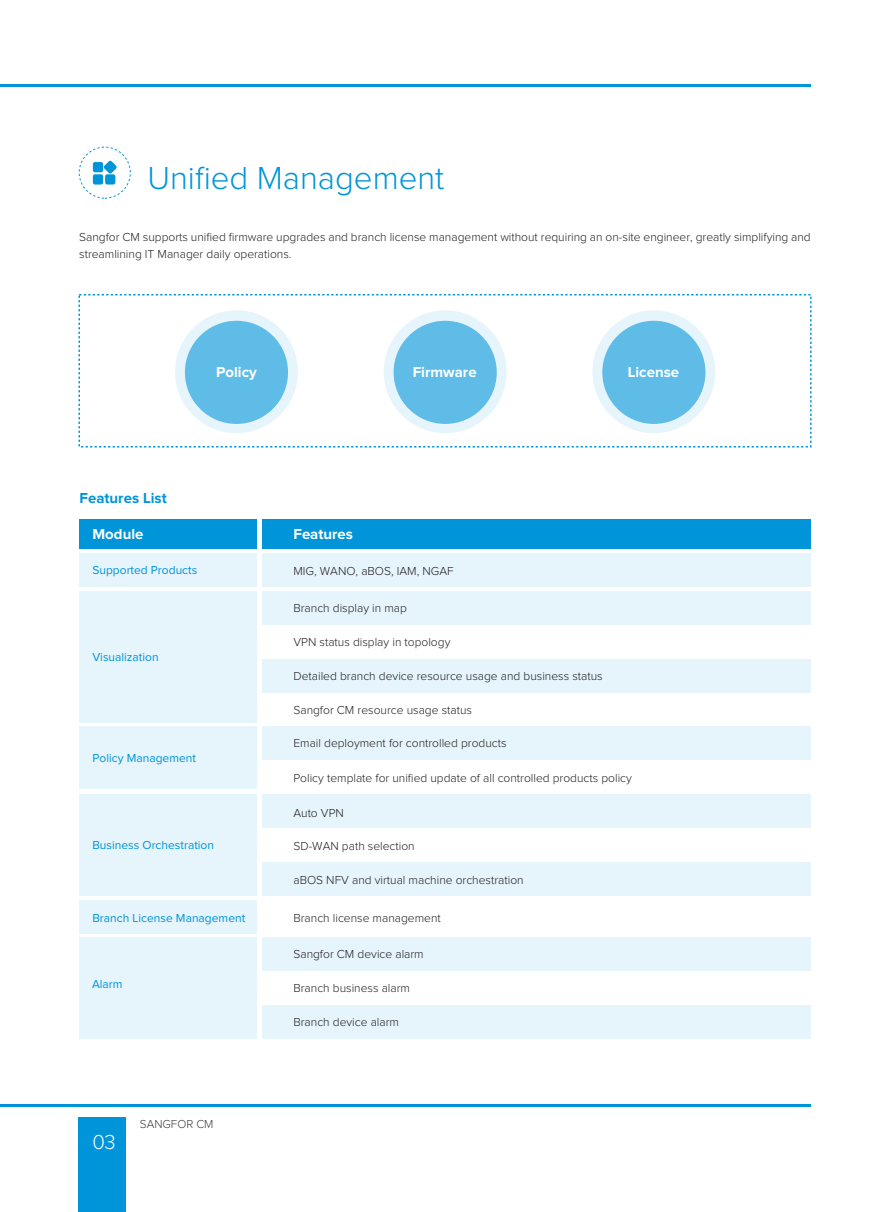
<style>
.page{position:relative;width:893px;height:1212px;background:#fff}
.page>*{position:absolute;margin:0;border:0;box-sizing:border-box;transform-origin:0 0}
.t1{font:300 33px "Proxima Nova";color:#0095d9}
.t2{font:300 21px "Proxima Nova";color:#fff}
.t3{font:700 15px "Proxima Nova";color:#fff}
.t4{font:700 15px "Proxima Nova";color:#0095d9}
.t5{font:300 12px/16.5px "Proxima Nova";color:#231f20}
.t6{font:12px "Proxima Nova";color:#0095d9}
.t7{font:300 12px "Proxima Nova";color:#3e3e3f}
</style>
<div class="page">
<hr style="left:0;top:1104px;width:810px;height:3px;background:#0095d9">
<div style="left:78px;top:1117px;width:48px;height:95px;background:#0095d9"></div>
<hr style="left:0;top:85px;width:810px;height:2px;background:#0095d9">
<div style="left:79px;top:147px;width:52px;height:52px;border:1px dashed #0095d9;border-radius:50%"></div>
<div style="left:175px;top:310px;width:123px;height:123px;background:#e6f4fb;border-radius:50%"></div>
<div style="left:185px;top:321px;width:103px;height:103px;background:#5ebce7;border-radius:50%"></div>
<div style="left:384px;top:310px;width:123px;height:123px;background:#e6f4fb;border-radius:50%"></div>
<div style="left:394px;top:321px;width:103px;height:103px;background:#5ebce7;border-radius:50%"></div>
<div style="left:592px;top:310px;width:123px;height:123px;background:#e6f4fb;border-radius:50%"></div>
<div style="left:602px;top:321px;width:103px;height:103px;background:#5ebce7;border-radius:50%"></div>
<div style="left:79px;top:519px;width:178px;height:29px;background:#0095d9"></div>
<div style="left:262px;top:519px;width:548px;height:29px;background:#0095d9"></div>
<div style="left:79px;top:553px;width:178px;height:33px;background:#e6f4fb"></div>
<div style="left:262px;top:553px;width:548px;height:33px;background:#e6f4fb"></div>
<div style="left:262px;top:591px;width:548px;height:34px;background:#e6f4fb"></div>
<div style="left:262px;top:659px;width:548px;height:33px;background:#e6f4fb"></div>
<div style="left:79px;top:591px;width:178px;height:131px;background:#e6f4fb"></div>
<div style="left:262px;top:794px;width:548px;height:34px;background:#e6f4fb"></div>
<div style="left:262px;top:862px;width:548px;height:34px;background:#e6f4fb"></div>
<div style="left:262px;top:937px;width:548px;height:34px;background:#e6f4fb"></div>
<div style="left:262px;top:1005px;width:548px;height:34px;background:#e6f4fb"></div>
<div style="left:79px;top:794px;width:178px;height:102px;background:#e6f4fb"></div>
<div style="left:79px;top:900px;width:178px;height:33px;background:#e6f4fb"></div>
<div style="left:79px;top:938px;width:178px;height:101px;background:#e6f4fb"></div>
<div style="left:262px;top:726px;width:548px;height:34px;background:#e6f4fb"></div>
<div style="left:79px;top:726px;width:178px;height:63px;background:#e6f4fb"></div>
<svg style="left:93px;top:161px;width:24px;height:24px"></svg>
<h1 class="t1" style="left:147px;top:163px;width:298px">Unified Management</h1>
<p class="t5" style="left:79px;top:229px;width:733px">Sangfor CM supports unified firmware upgrades and branch license management without requiring an on-site engineer, greatly simplifying and streamlining IT Manager daily operations.</p>
<p class="t3" style="left:216px;top:365px;width:42px">Policy</p>
<p class="t3" style="left:413px;top:365px;width:65px">Firmware</p>
<p class="t3" style="left:628px;top:365px;width:53px">License</p>
<p class="t4" style="left:80px;top:492px;width:89px">Features List</p>
<p class="t3" style="left:92px;top:527px;width:53px">Module</p>
<p class="t3" style="left:293px;top:527px;width:61px">Features</p>
<p class="t6" style="left:92px;top:564px;width:106px">Supported Products</p>
<p class="t5" style="left:293px;top:563px;width:162px">MIG, WANO, aBOS, IAM, NGAF</p>
<p class="t5" style="left:293px;top:600px;width:115px">Branch display in map</p>
<p class="t5" style="left:293px;top:635px;width:158px">VPN status display in topology</p>
<p class="t5" style="left:293px;top:669px;width:311px">Detailed branch device resource usage and business status</p>
<p class="t5" style="left:293px;top:702px;width:180px">Sangfor CM resource usage status</p>
<p class="t6" style="left:92px;top:652px;width:68px">Visualization</p>
<p class="t6" style="left:92px;top:753px;width:105px">Policy Management</p>
<p class="t6" style="left:92px;top:839px;width:123px">Business Orchestration</p>
<p class="t6" style="left:92px;top:912px;width:154px">Branch License Management</p>
<p class="t6" style="left:92px;top:979px;width:32px">Alarm</p>
<h2 class="t2" style="left:92px;top:1133px;width:25px">03</h2>
<p class="t7" style="left:140px;top:1119px;width:75px">SANGFOR CM</p>
<p class="t5" style="left:293px;top:735px;width:215px">Email deployment for controlled products</p>
<p class="t5" style="left:293px;top:770px;width:340px">Policy template for unified update of all controlled products policy</p>
<p class="t5" style="left:293px;top:805px;width:52px">Auto VPN</p>
<p class="t5" style="left:293px;top:838px;width:123px">SD-WAN path selection</p>
<p class="t5" style="left:293px;top:872px;width:232px">aBOS NFV and virtual machine orchestration</p>
<p class="t5" style="left:293px;top:910px;width:149px">Branch license management</p>
<p class="t5" style="left:293px;top:946px;width:132px">Sangfor CM device alarm</p>
<p class="t5" style="left:293px;top:980px;width:118px">Branch business alarm</p>
<p class="t5" style="left:293px;top:1014px;width:107px">Branch device alarm</p>
</div>
